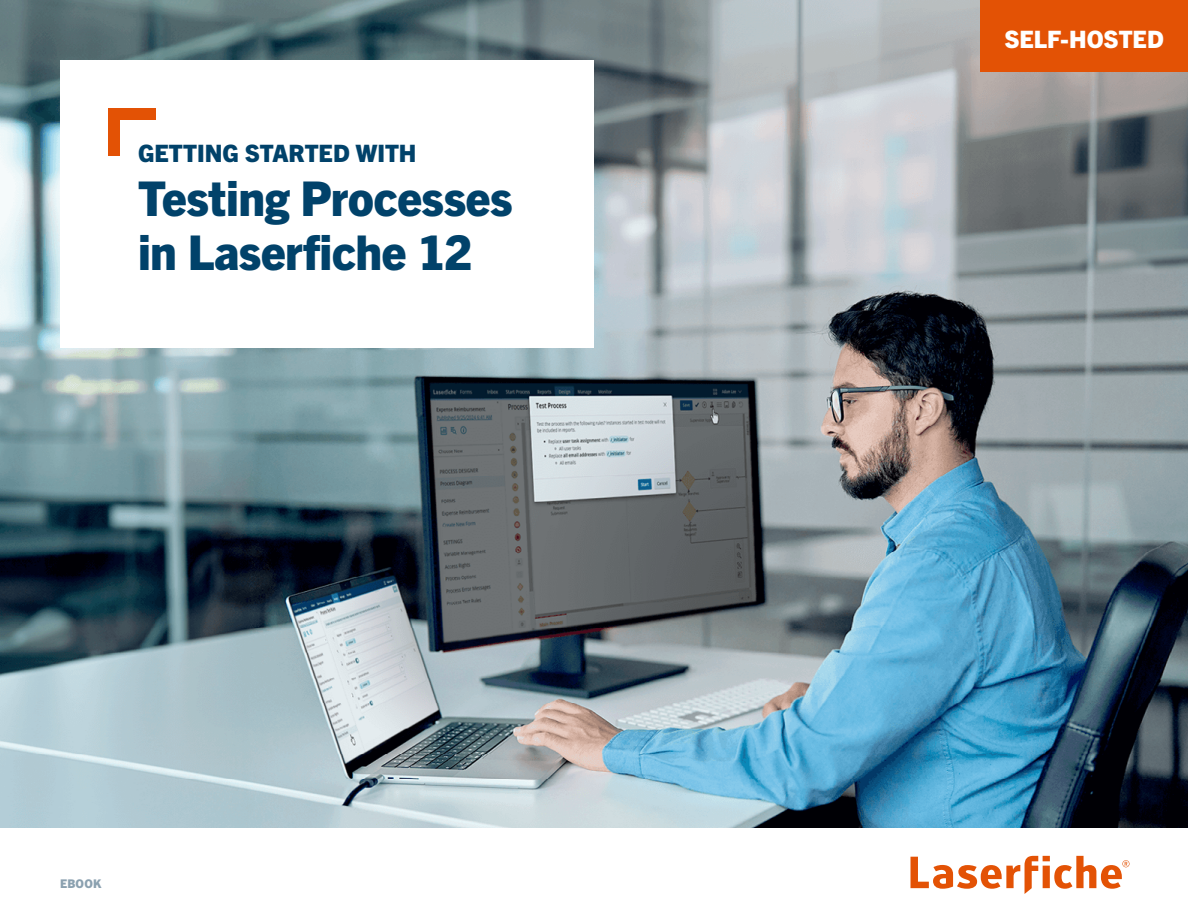
<style>
.page{position:relative;width:1188px;height:918px;background:#fff}
.page>*{position:absolute;margin:0;border:0;box-sizing:border-box;transform-origin:0 0}
.t1{font:800 48px/54px "Trade Gothic Next LT Pro";letter-spacing:-.01em;color:#01426a}
.t2{font:800 24px "Trade Gothic Next LT Pro";color:#01426a}
.t3{font:800 24px "Trade Gothic Next LT Pro";letter-spacing:-.005em;color:#fff}
.t4{font:800 12px "Trade Gothic Next LT Pro";letter-spacing:.015em;color:#8ba1b0}
</style>
<div class="page">
<svg style="left:911px;top:856px;width:218px;height:38px"></svg>
<img style="left:0;top:0;width:1188px;height:828px">
<div style="left:60px;top:60px;width:534px;height:288px;background:#fff"></div>
<svg style="left:108px;top:108px;width:48px;height:48px"></svg>
<div style="left:980px;top:0;width:208px;height:72px;background:#e35205"></div>
<p class="t2" style="left:138px;top:137px;width:280px">GETTING STARTED WITH</p>
<p class="t1" style="left:138px;top:168px;width:376px">Testing Processes in Laserfiche 12</p>
<p class="t4" style="left:60px;top:875px;width:43px">EBOOK</p>
<p class="t3" style="left:1004px;top:23px;width:161px">SELF-HOSTED</p>
</div>
